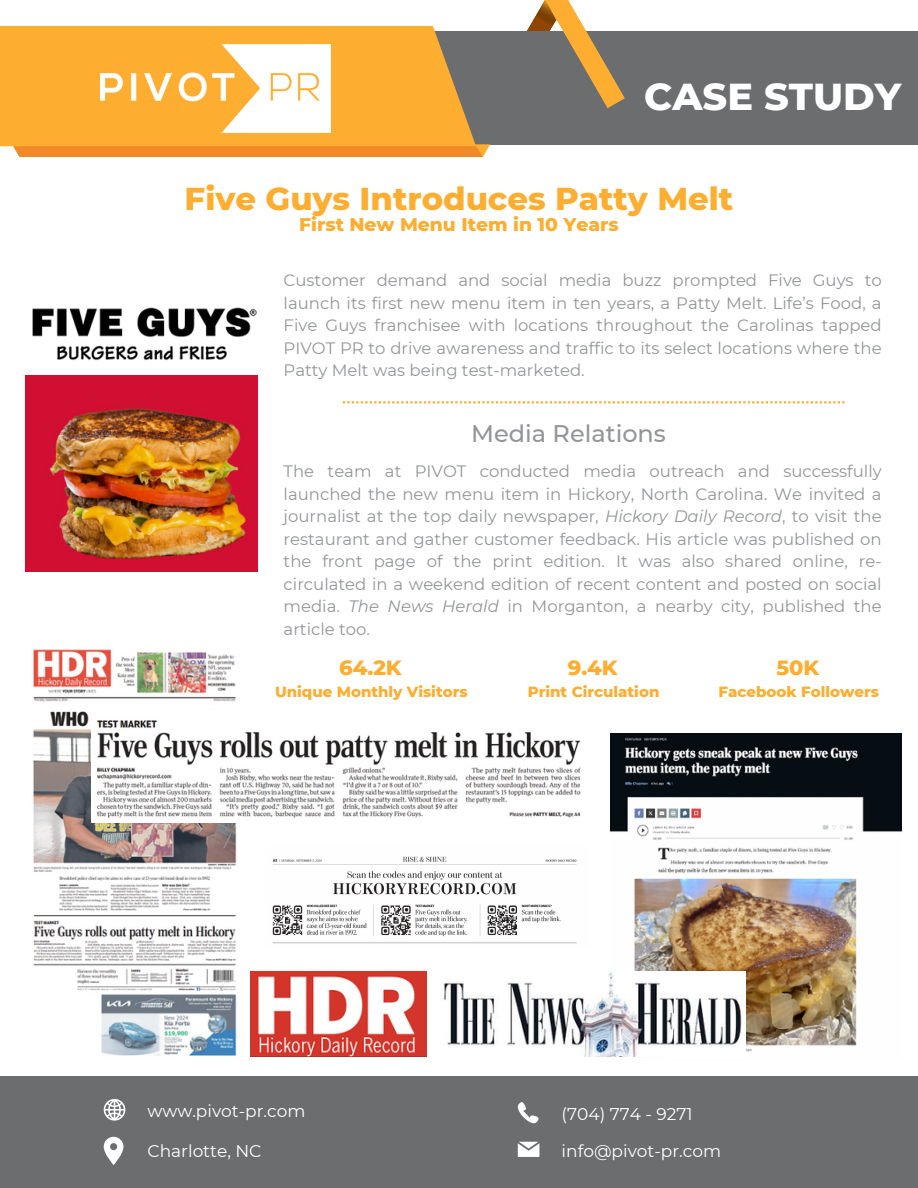
<style>
.page{position:relative;width:918px;height:1188px;background:#fff}
.page>*{position:absolute;margin:0;border:0;box-sizing:border-box;transform-origin:0 0}
.t1{font:800 38.25px "Montserrat";color:#fff}
.t2{font:800 32.25px "Montserrat";color:#fdad2f}
.t3{font:500 24px "Montserrat";color:#939597}
.t4{font:800 21px "Montserrat";color:#fdad2f}
.t5{font:800 18.75px "Montserrat";color:#fdad2f}
.t6{font:16.95px "Montserrat";color:#fff}
.t7{font:16.5px/22.5px "Montserrat";color:#939597;text-align:justify}
.t8{font:800 15px "Montserrat";color:#fdad2f}
.s1{font-style:italic}
</style>
<div class="page">
<div style="left:411px;top:31px;width:507px;height:113px;background:#6c6d6f"></div>
<svg style="left:12px;top:0;width:613px;height:157px"></svg>
<svg style="left:0;top:26px;width:476px;height:120px;background:#f3a935"></svg>
<div style="left:0;top:1076px;width:918px;height:112px;background:#6c6d6f"></div>
<svg style="left:104px;top:1099px;width:21px;height:21px"></svg>
<svg style="left:104px;top:1137px;width:20px;height:28px"></svg>
<svg style="left:518px;top:1142px;width:21px;height:15px"></svg>
<svg style="left:518px;top:1102px;width:21px;height:21px"></svg>
<img style="left:101px;top:44px;width:229px;height:88px">
<img style="left:26px;top:376px;width:232px;height:196px">
<img style="left:33px;top:649px;width:204px;height:407px">
<img style="left:92px;top:711px;width:489px;height:111px">
<img style="left:272px;top:856px;width:305px;height:88px">
<img style="left:611px;top:734px;width:291px;height:324px">
<img style="left:443px;top:971px;width:303px;height:86px">
<img style="left:251px;top:971px;width:175px;height:86px">
<svg style="left:343px;top:401px;width:502px;height:2px"></svg>
<img style="left:32px;top:307px;width:225px;height:54px">
<p class="t1" style="left:644px;top:73px;width:259px">CASE STUDY</p>
<p class="t2" style="left:185px;top:179px;width:550px">Five Guys Introduces Patty Melt</p>
<p class="t5" style="left:299px;top:213px;width:321px">First New Menu Item in 10 Years</p>
<h4 class="t7" style="left:284px;top:269px;width:600px">Customer demand and social media buzz prompted Five Guys to launch its first new menu item in ten years, a Patty Melt. Life’s Food, a Five Guys franchisee with locations throughout the Carolinas tapped PIVOT PR to drive awareness and traffic to its select locations where the Patty Melt was being test-marketed.</h4>
<p class="t3" style="left:471px;top:418px;width:196px">Media Relations</p>
<p class="t7" style="left:284px;top:460px;width:600px">The team at PIVOT conducted media outreach and successfully launched the new menu item in Hickory, North Carolina. We invited a journalist at the top daily newspaper, <span class="s1">Hickory Daily Record</span>, to visit the restaurant and gather customer feedback. His article was published on the front page of the print edition. It was also shared online, re&shy;circulated in a weekend edition of recent content and posted on social media. <span class="s1">The News Herald</span> in Morganton, a nearby city, published the article too.</p>
<p class="t4" style="left:339px;top:655px;width:64px">64.2K</p>
<p class="t8" style="left:275px;top:683px;width:194px">Unique Monthly Visitors</p>
<p class="t4" style="left:568px;top:655px;width:52px">9.4K</p>
<p class="t8" style="left:528px;top:683px;width:133px">Print Circulation</p>
<h4 class="t4" style="left:776px;top:655px;width:44px">50K</h4>
<p class="t8" style="left:718px;top:683px;width:162px">Facebook Followers</p>
<p class="t6" style="left:148px;top:1101px;width:159px">www.pivot-pr.com</p>
<p class="t6" style="left:562px;top:1104px;width:132px">(704) 774 - 9271</p>
<p class="t6" style="left:148px;top:1140px;width:115px">Charlotte, NC</p>
<p class="t6" style="left:562px;top:1141px;width:161px">info@pivot-pr.com</p>
</div>
